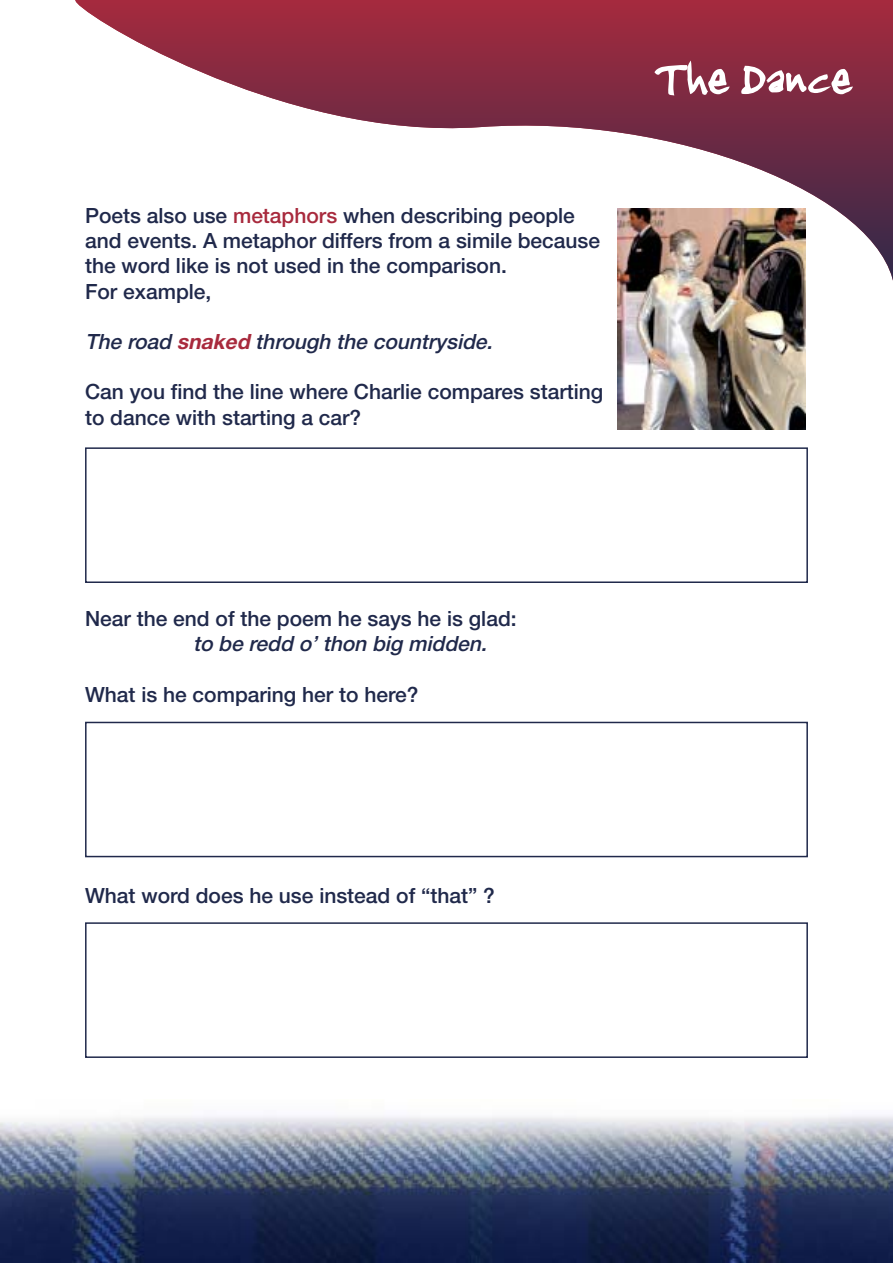
<style>
.page{position:relative;width:893px;height:1263px;background:#fff}
.page>*{position:absolute;margin:0;border:0;box-sizing:border-box;transform-origin:0 0}
.t1{font:63px "Jenkinsv 20 Thik";color:#fff}
.t2{font:500 21px/25.2px "Helvetica Neue";color:#20294b}
.t3{font:italic 500 21px "Helvetica Neue";color:#20294b}
.s1{color:#a82a3d}
.s2{font-weight:700;color:#a82a3d}
</style>
<div class="page">
<img style="left:0;top:1115px;width:892px;height:147px">
<svg style="left:75px;top:0;width:818px;height:326px"></svg>
<div style="left:85px;top:447px;width:723px;height:136px;border:2px solid #20294b"></div>
<div style="left:85px;top:722px;width:723px;height:135px;border:2px solid #20294b"></div>
<div style="left:85px;top:922px;width:723px;height:136px;border:2px solid #20294b"></div>
<img style="left:618px;top:209px;width:187px;height:220px">
<p class="t2" style="left:85px;top:205px;width:517px">Poets also use <span class="s1">metaphors</span> when describing people and events. A metaphor differs from a simile because the word like is not used in the comparison.<br>For example,</p>
<p class="t3" style="left:85px;top:334px;width:413px">The road <span class="s2">snaked</span> through the countryside.</p>
<p class="t2" style="left:85px;top:381px;width:520px">Can you find the line where Charlie compares starting to dance with starting a car?</p>
<h1 class="t1" style="left:653px;top:43px;width:200px">The Dance</h1>
<p class="t2" style="left:85px;top:608px;width:433px">Near the end of the poem he says he is glad:</p>
<p class="t3" style="left:193px;top:636px;width:299px">to be redd o’ thon big midden.</p>
<p class="t2" style="left:85px;top:684px;width:335px">What is he comparing her to here?</p>
<p class="t2" style="left:85px;top:885px;width:411px">What word does he use instead of “that” ?</p>
</div>
